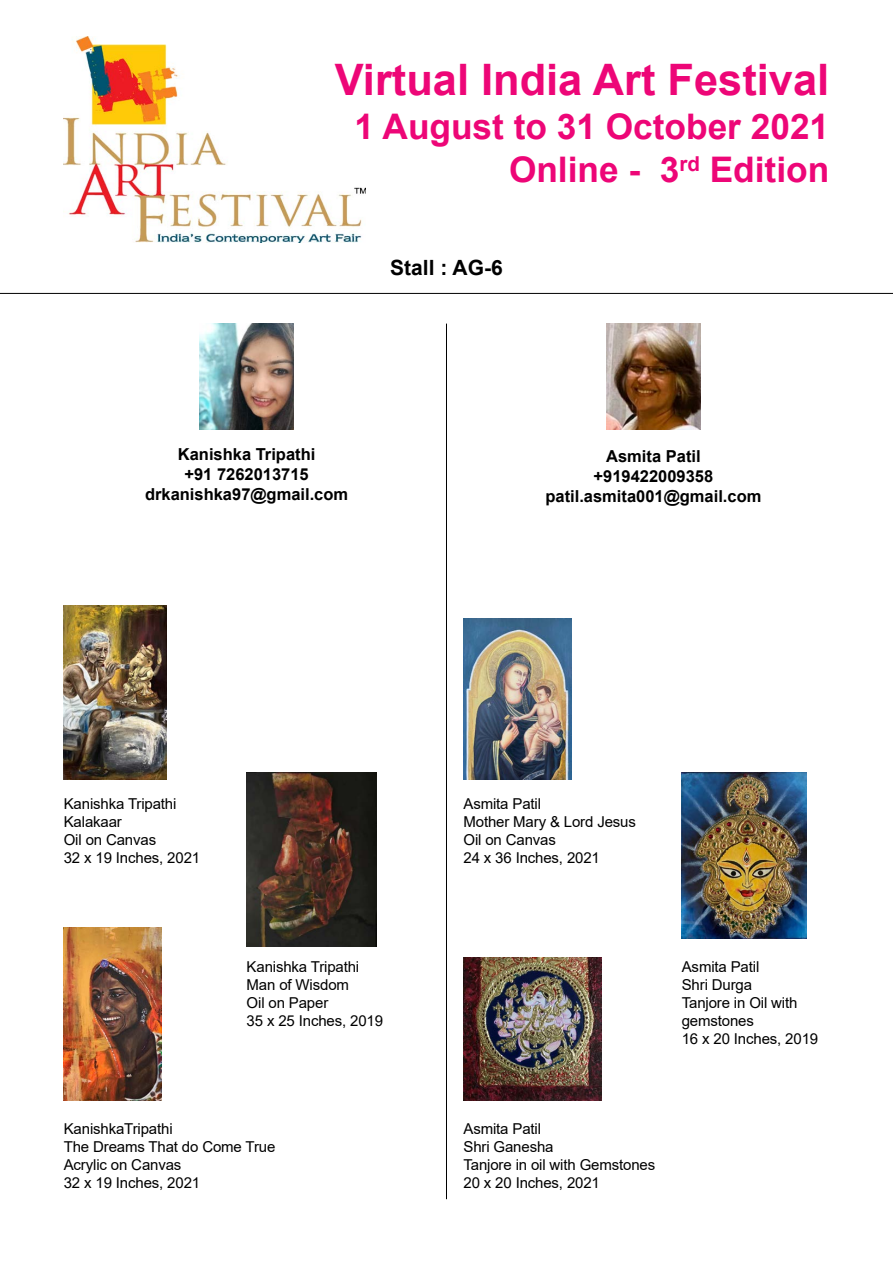
<style>
.page{position:relative;width:893px;height:1263px;background:#fff}
.page>*{position:absolute;margin:0;border:0;box-sizing:border-box;transform-origin:0 0}
.t1{font:700 43.35px "Arial";color:#ed0677}
.t2{font:700 35.25px/43.5px "Arial";color:#ed0677;text-align:right}
.t3{font:700 21px "Arial";color:#000}
.t4{font:700 16.5px/19.8px "Arial";color:#000;text-align:center}
.t5{font:15px/18px "Arial";letter-spacing:-.01em;color:#000}
</style>
<div class="page">
<hr style="left:0;top:293px;width:893px;height:1px;background:#000">
<img style="left:64px;top:36px;width:301px;height:207px">
<img style="left:200px;top:324px;width:93px;height:106px">
<img style="left:607px;top:324px;width:93px;height:106px">
<img style="left:64px;top:605px;width:102px;height:175px">
<img style="left:247px;top:772px;width:129px;height:175px">
<img style="left:682px;top:772px;width:124px;height:166px">
<img style="left:64px;top:927px;width:98px;height:174px">
<img style="left:463px;top:619px;width:108px;height:161px">
<img style="left:463px;top:957px;width:138px;height:144px">
<hr style="left:446px;top:324px;width:1px;height:875px;background:#000">
<h1 class="t1" style="left:335px;top:50px;width:496px">Virtual India Art Festival</h1>
<h2 class="t2" style="left:354px;top:105px;width:476px">1 August to 31 October 2021<br>Online - 3<sup>rd</sup> Edition</h2>
<h3 class="t3" style="left:390px;top:252px;width:114px">Stall : AG-6</h3>
<p class="t4" style="left:145px;top:444px;width:205px">Kanishka Tripathi<br>+91 7262013715 drkanishka97@gmail.com</p>
<p class="t4" style="left:545px;top:447px;width:218px">Asmita Patil +919422009358 patil.asmita001@gmail.com</p>
<p class="t5" style="left:64px;top:795px;width:138px">Kanishka Tripathi<br>Kalakaar<br>Oil on Canvas<br>32 x 19 Inches, 2021</p>
<p class="t5" style="left:463px;top:795px;width:174px">Asmita Patil<br>Mother Mary &amp; Lord Jesus<br>Oil on Canvas<br>24 x 36 Inches, 2021</p>
<p class="t5" style="left:247px;top:957px;width:138px">Kanishka Tripathi<br>Man of Wisdom<br>Oil on Paper<br>35 x 25 Inches, 2019</p>
<p class="t5" style="left:682px;top:957px;width:138px">Asmita Patil<br>Shri Durga<br>Tanjore in Oil with gemstones<br>16 x 20 Inches, 2019</p>
<p class="t5" style="left:64px;top:1119px;width:213px">KanishkaTripathi<br>The Dreams That do Come True<br>Acrylic on Canvas<br>32 x 19 Inches, 2021</p>
<p class="t5" style="left:463px;top:1119px;width:193px">Asmita Patil<br>Shri Ganesha<br>Tanjore in oil with Gemstones<br>20 x 20 Inches, 2021</p>
</div>
